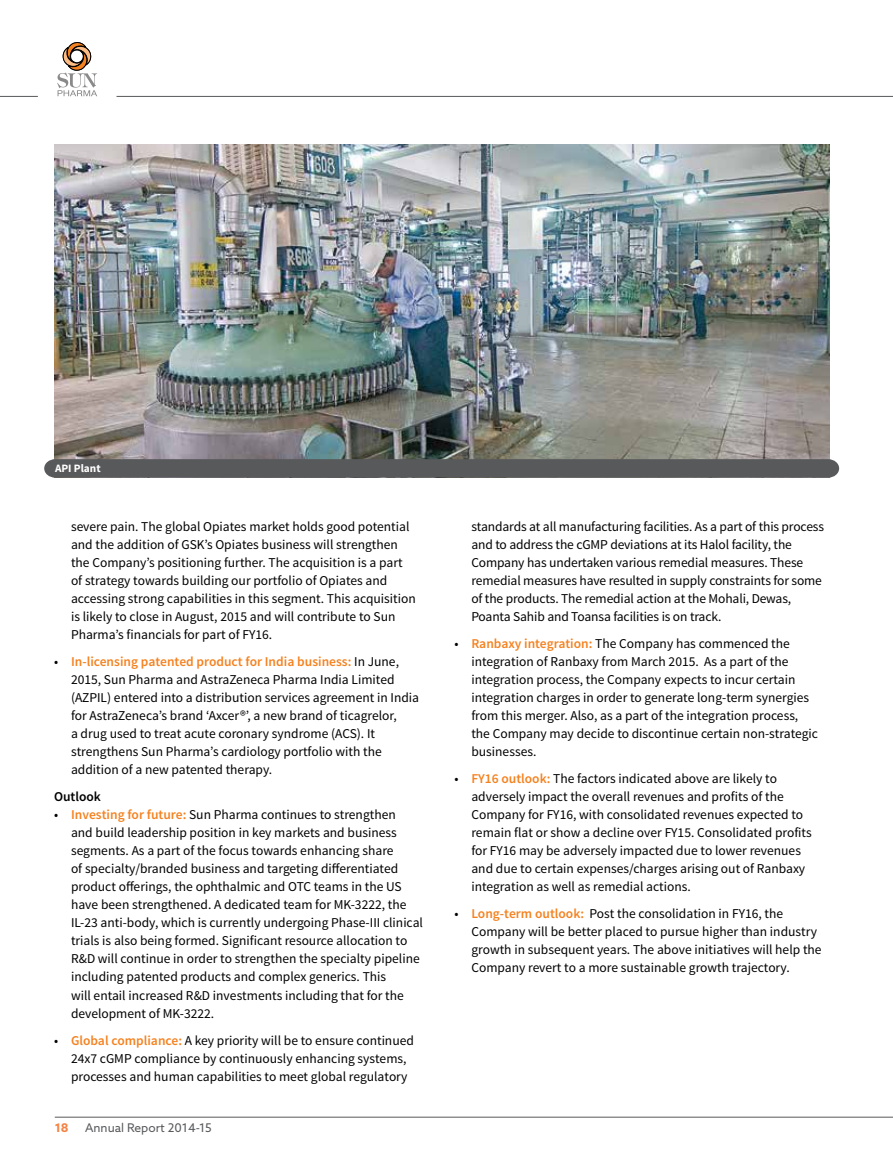
<style>
.page{position:relative;width:893px;height:1170px;background:#fff}
.page>*{position:absolute;margin:0;border:0;box-sizing:border-box;transform-origin:0 0}
.t1{font:13.5px/18px "Source Sans Pro";color:#000}
.t2{font:600 13.5px "Source Sans Pro";color:#000}
.t3{font:12px "Azo Sans";color:#58595b}
.t4{font:700 12px "Azo Sans";color:#f58345}
.t5{font:700 11.25px "Source Sans Pro";color:#fff}
.s1{font-weight:600;color:#f58220}
</style>
<div class="page">
<svg style="left:57px;top:42px;width:40px;height:54px"></svg>
<hr style="left:117px;top:96px;width:776px;height:1px;background:#58595b">
<hr style="left:55px;top:1116px;width:838px;height:1px;background:#58595b">
<hr style="left:0;top:96px;width:38px;height:1px;background:#58595b">
<img style="left:55px;top:144px;width:774px;height:315px">
<div style="left:44px;top:459px;width:795px;height:18px;background:#58595b"></div>
<p class="t5" style="left:55px;top:461px;width:47px">API Plant</p>
<p class="t1" style="left:71px;top:518px;width:346px">severe pain. The global Opiates market holds good potential and the addition of GSK’s Opiates business will strengthen the Company’s positioning further. The acquisition is a part of strategy towards building our portfolio of Opiates and accessing strong capabilities in this segment. This acquisition is likely to close in August, 2015 and will contribute to Sun Pharma’s financials for part of FY16.</p>
<p class="t1" style="left:71px;top:653px;width:350px;text-indent:-17px">• <span class="s1">In-licensing patented product for India business:</span> In June, 2015, Sun Pharma and AstraZeneca Pharma India Limited (AZPIL) entered into a distribution services agreement in India for AstraZeneca’s brand ‘Axcer®’, a new brand of ticagrelor,<br>a drug used to treat acute coronary syndrome (ACS). It strengthens Sun Pharma’s cardiology portfolio with the addition of a new patented therapy.</p>
<p class="t2" style="left:54px;top:788px;width:48px">Outlook</p>
<p class="t1" style="left:71px;top:806px;width:353px;text-indent:-17px">• <span class="s1">Investing for future:</span> Sun Pharma continues to strengthen<br>and build leadership position in key markets and business segments. As a part of the focus towards enhancing share<br>of specialty/branded business and targeting differentiated product offerings, the ophthalmic and OTC teams in the US have been strengthened. A dedicated team for MK-3222, the IL-23 anti-body, which is currently undergoing Phase-III clinical trials is also being formed. Significant resource allocation to R&amp;D will continue in order to strengthen the specialty pipeline including patented products and complex generics. This<br>will entail increased R&amp;D investments including that for the development of MK-3222.</p>
<p class="t1" style="left:71px;top:1031px;width:344px;text-indent:-17px">• <span class="s1">Global compliance:</span> A key priority will be to ensure continued<br>24x7 cGMP compliance by continuously enhancing systems, processes and human capabilities to meet global regulatory</p>
<p class="t4" style="left:55px;top:1119px;width:15px">18</p>
<p class="t3" style="left:85px;top:1119px;width:128px">Annual Report 2014-15</p>
<p class="t1" style="left:471px;top:518px;width:354px">standards at all manufacturing facilities. As a part of this process and to address the cGMP deviations at its Halol facility, the Company has undertaken various remedial measures. These remedial measures have resulted in supply constraints for some of the products. The remedial action at the Mohali, Dewas, Poanta Sahib and Toansa facilities is on track.</p>
<p class="t1" style="left:471px;top:635px;width:348px;text-indent:-17px">• <span class="s1">Ranbaxy integration:</span> The Company has commenced the integration of Ranbaxy from March 2015. As a part of the integration process, the Company expects to incur certain integration charges in order to generate long-term synergies from this merger. Also, as a part of the integration process, the Company may decide to discontinue certain non-strategic businesses.</p>
<p class="t1" style="left:471px;top:770px;width:342px;text-indent:-17px">• <span class="s1">FY16 outlook:</span> The factors indicated above are likely to adversely impact the overall revenues and profits of the Company for FY16, with consolidated revenues expected to remain flat or show a decline over FY15. Consolidated profits for FY16 may be adversely impacted due to lower revenues and due to certain expenses/charges arising out of Ranbaxy integration as well as remedial actions.</p>
<p class="t1" style="left:471px;top:905px;width:352px;text-indent:-17px">• <span class="s1">Long-term outlook:</span> Post the consolidation in FY16, the Company will be better placed to pursue higher than industry growth in subsequent years. The above initiatives will help the Company revert to a more sustainable growth trajectory.</p>
</div>
